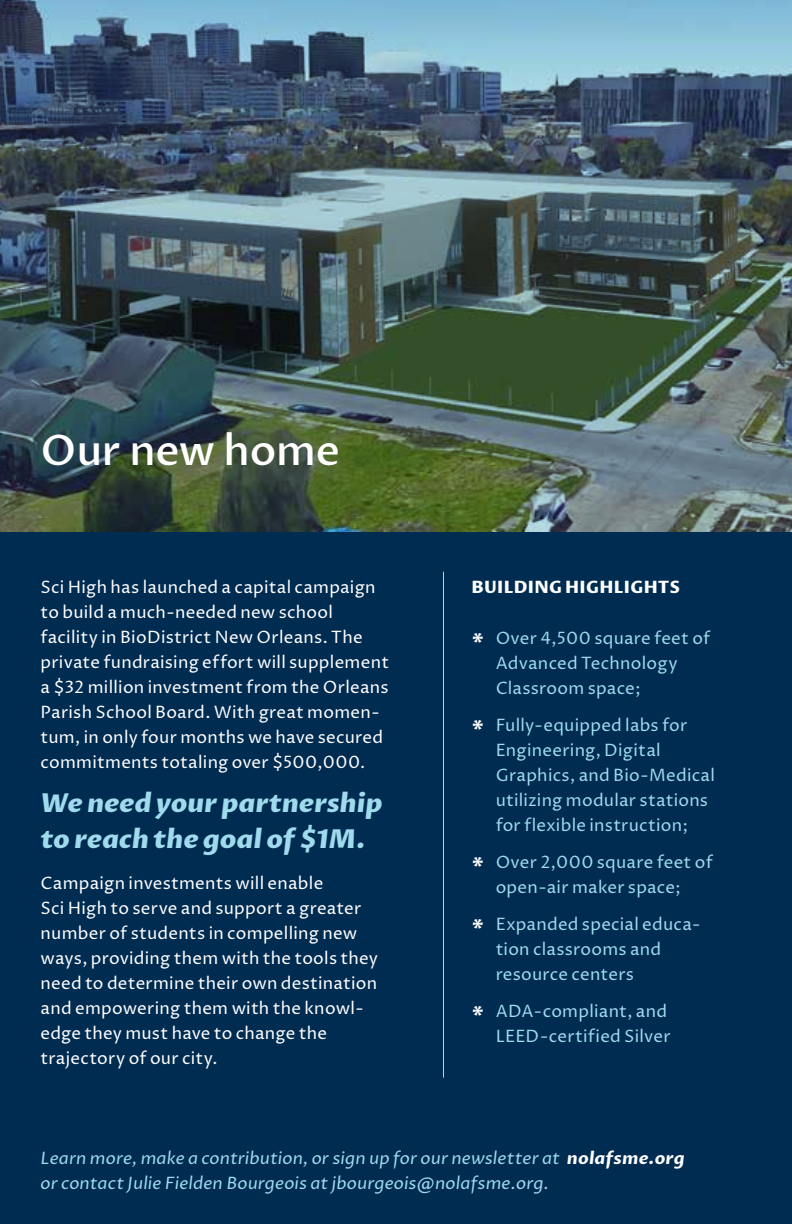
<style>
.page{position:relative;width:792px;height:1224px;background:#fff}
.page>*{position:absolute;margin:0;border:0;box-sizing:border-box;transform-origin:0 0}
.t1{font:500 42px "Proza Libre";letter-spacing:-.01em;color:#fff}
.t2{font:italic 800 26px/36px "Proza Libre";letter-spacing:-.01em;color:#9fdbed}
.t3{font:800 22px "Proza Libre";color:#fff}
.t4{font:17px/25px "Proza Libre";letter-spacing:.015em;color:#fff}
.t5{font:17px/25px "Proza Libre";letter-spacing:.015em;color:#9fdbed}
.t6{font:italic 17px/25px "Proza Libre";letter-spacing:.01em;color:#9fdbed}
.t7{font:800 17px "Proza Libre";letter-spacing:.02em;color:#fff}
.s1{font-weight:700;color:#fff}
</style>
<div class="page">
<img style="left:0;top:0;width:792px;height:532px">
<div style="left:0;top:532px;width:792px;height:692px;background:#002c52"></div>
<hr style="left:443px;top:572px;width:1px;height:506px;background:#9fdbed">
<h1 class="t1" style="left:41px;top:424px;width:301px">Our new home</h1>
<p class="t4" style="left:41px;top:575px;width:350px">Sci High has launched a capital campaign to build a much-needed new school facility in BioDistrict New Orleans. The private fundraising effort will supplement a $32 million investment from the Orleans Parish School Board. With great momen&shy;tum, in only four months we have secured commitments totaling over $500,000.</p>
<h2 class="t2" style="left:41px;top:786px;width:344px">We need your partnership to reach the goal of $1M.</h2>
<p class="t4" style="left:41px;top:871px;width:339px">Campaign investments will enable<br>Sci High to serve and support a greater number of students in compelling new ways, providing them with the tools they need to determine their own destination and empowering them with the knowl&shy;edge they must have to change the trajectory of our city.</p>
<p class="t7" style="left:471px;top:576px;width:210px">BUILDING HIGHLIGHTS</p>
<p class="t3" style="left:471px;top:628px;width:14px">*</p>
<p class="t3" style="left:471px;top:715px;width:14px">*</p>
<p class="t3" style="left:471px;top:852px;width:14px">*</p>
<p class="t3" style="left:471px;top:914px;width:14px">*</p>
<p class="t3" style="left:471px;top:1001px;width:14px">*</p>
<p class="t5" style="left:496px;top:626px;width:216px">Over 4,500 square feet of<br>Advanced Technology<br>Classroom space;</p>
<p class="t5" style="left:496px;top:713px;width:221px">Fully-equipped labs for<br>Engineering, Digital<br>Graphics, and Bio-Medical utilizing modular stations for flexible instruction;</p>
<p class="t5" style="left:496px;top:850px;width:219px">Over 2,000 square feet of open-air maker space;</p>
<p class="t5" style="left:496px;top:912px;width:206px">Expanded special educa&shy;tion classrooms and resource centers</p>
<p class="t5" style="left:496px;top:999px;width:177px">ADA-compliant, and<br>LEED-certified Silver</p>
<p class="t6" style="left:41px;top:1145px;width:646px">Learn more, make a contribution, or sign up for our newsletter at <span class="s1">nolafsme.org </span>or contact Julie Fielden Bourgeois at jbourgeois@nolafsme.org.</p>
</div>
